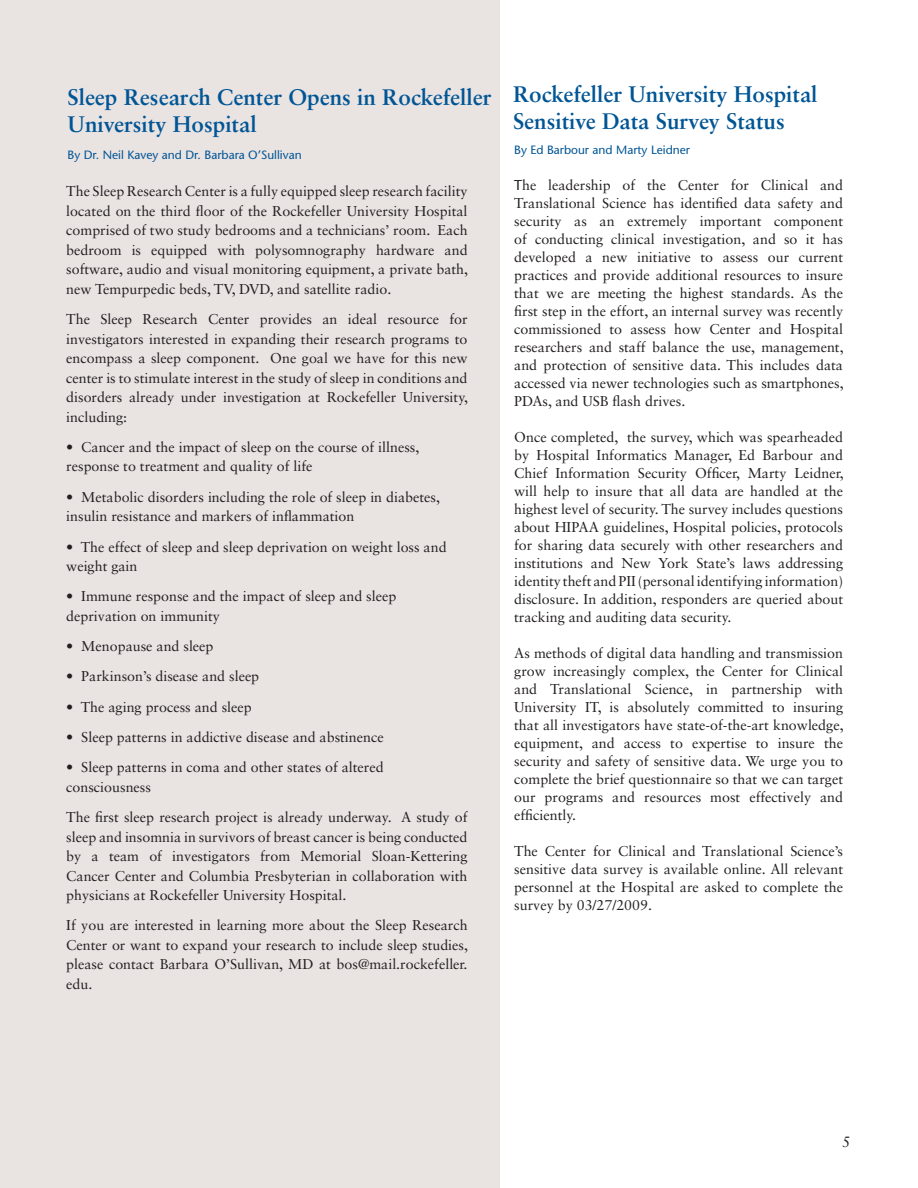
<style>
.page{position:relative;width:918px;height:1188px;background:#fff}
.page>*{position:absolute;margin:0;border:0;box-sizing:border-box;transform-origin:0 0}
.t1{font:700 22.5px/27px "Sabon LT Std";color:#005595}
.t2{font:15px "Sabon LT Std";color:#231f20}
.t3{font:14.25px/18px "Sabon LT Std";color:#231f20;text-align:justify}
.t4{font:500 12px "Stone Sans Std";color:#005595}
.s1{font-family:"Stone Sans Std";font-weight:500}
</style>
<div class="page">
<div style="left:0;top:0;width:500px;height:1188px;background:#e9e3e2"></div>
<h1 class="t1" style="left:68px;top:83px;width:425px">Sleep Research Center Opens in Rockefeller<br>University Hospital</h1>
<p class="t4" style="left:68px;top:148px;width:236px">By Dr. Neil Kavey and Dr. Barbara O’Sullivan</p>
<p class="t3" style="left:66px;top:182px;width:403px;line-height:19.5px">The Sleep Research Center is a fully equipped sleep research facility located on the third floor of the Rockefeller University Hospital comprised of two study bedrooms and a technicians’ room. Each bedroom is equipped with polysomnography hardware and software, audio and visual monitoring equipment, a private bath, new Tempurpedic beds, TV, DVD, and satellite radio.</p>
<p class="t3" style="left:66px;top:309px;width:403px;line-height:19.5px">The Sleep Research Center provides an ideal resource for investigators interested in expanding their research programs to encompass a sleep component. One goal we have for this new center is to stimulate interest in the study of sleep in conditions and disorders already under investigation at Rockefeller University, including:</p>
<p class="t3" style="left:66px;top:437px;width:355px;line-height:19.5px">• Cancer and the impact of sleep on the course of illness, response to treatment and quality of life</p>
<p class="t3" style="left:66px;top:487px;width:375px;line-height:19.5px">• Metabolic disorders including the role of sleep in diabetes, insulin resistance and markers of inflammation</p>
<p class="t3" style="left:66px;top:537px;width:382px;line-height:19.5px">• The effect of sleep and sleep deprivation on weight loss and weight gain</p>
<p class="t3" style="left:66px;top:586px;width:332px;line-height:19.5px">• Immune response and the impact of sleep and sleep deprivation on immunity</p>
<p class="t3" style="left:66px;top:637px;width:149px">• Menopause and sleep</p>
<p class="t3" style="left:66px;top:667px;width:194px">• Parkinson’s disease and sleep</p>
<p class="t3" style="left:66px;top:698px;width:187px">• The aging process and sleep</p>
<p class="t3" style="left:66px;top:728px;width:319px">• Sleep patterns in addictive disease and abstinence</p>
<p class="t3" style="left:66px;top:757px;width:319px;line-height:19.5px">• Sleep patterns in coma and other states of altered consciousness</p>
<p class="t3" style="left:66px;top:807px;width:403px;line-height:19.5px">The first sleep research project is already underway. A study of sleep and insomnia in survivors of breast cancer is being conducted by a team of investigators from Memorial Sloan-Kettering Cancer Center and Columbia Presbyterian in collaboration with physicians at Rockefeller University Hospital.</p>
<p class="t3" style="left:66px;top:916px;width:403px;line-height:19.5px">If you are interested in learning more about the Sleep Research Center or want to expand your research to include sleep studies, please contact Barbara O’Sullivan, MD at bos@mail.rockefeller. edu.</p>
<h1 class="t1" style="left:513px;top:80px;width:306px">Rockefeller University Hospital<br>Sensitive Data Survey Status</h1>
<p class="t4" style="left:514px;top:143px;width:177px">By Ed Barbour and Marty Leidner</p>
<p class="t3" style="left:514px;top:176px;width:331px"><span class="s1">T</span>he leadership of the Center for Clinical and Translational Science has identified data safety and security as an extremely important component of conducting clinical investigation, and so it has developed a new initiative to assess our current practices and provide additional resources to insure that we are meeting the highest standards. As the first step in the effort, an internal survey was recently commissioned to assess how Center and Hospital researchers and staff balance the use, management, and protection of sensitive data. This includes data accessed via newer technologies such as smartphones, PDAs, and USB flash drives.</p>
<p class="t3" style="left:514px;top:428px;width:331px">Once completed, the survey, which was spearheaded by Hospital Informatics Manager, Ed Barbour and Chief Information Security Officer, Marty Leidner, will help to insure that all data are handled at the highest level of security. The survey includes questions about HIPAA guidelines, Hospital policies, protocols for sharing data securely with other researchers and institutions and New York State’s laws addressing identity theft and PII (personal identifying information) disclosure. In addition, responders are queried about tracking and auditing data security.</p>
<p class="t3" style="left:514px;top:644px;width:331px">As methods of digital data handling and transmission grow increasingly complex, the Center for Clinical and Translational Science, in partnership with University IT, is absolutely committed to insuring that all investigators have state-of-the-art knowledge, equipment, and access to expertise to insure the security and safety of sensitive data. We urge you to complete the brief questionnaire so that we can target our programs and resources most effectively and efficiently.</p>
<p class="t3" style="left:514px;top:842px;width:330px">The Center for Clinical and Translational Science’s sensitive data survey is available online. All relevant personnel at the Hospital are asked to complete the survey by 03/27/2009.</p>
<p class="t2" style="left:842px;top:1133px;width:10px">5</p>
</div>
